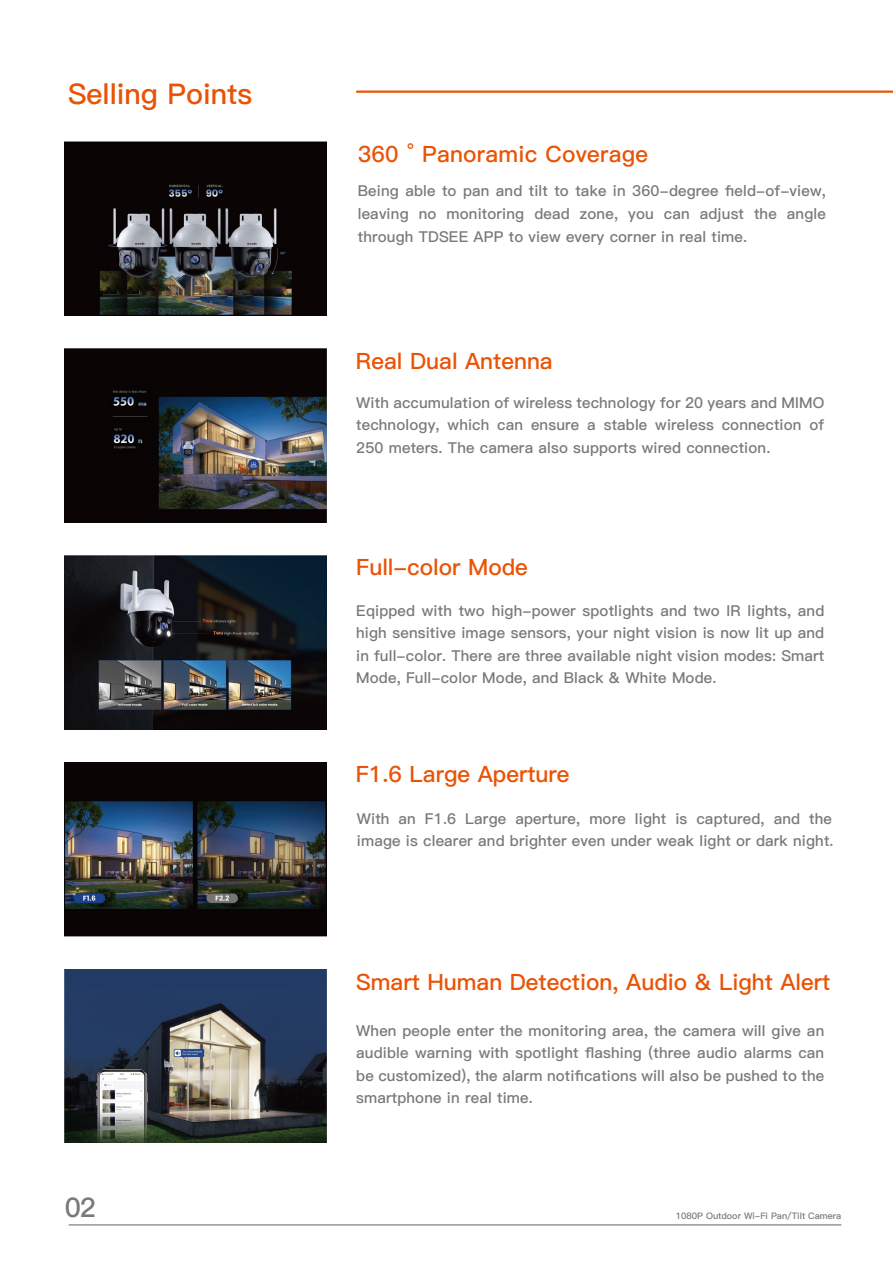
<style>
.page{position:relative;width:893px;height:1263px;background:#fff}
.page>*{position:absolute;margin:0;border:0;box-sizing:border-box;transform-origin:0 0}
.t1{font:28.5px "Ping Fang SC Bold";color:#ea5305}
.t2{font:27px "Ping Fang SC Bold";color:#7a7979}
.t3{font:22.5px "Ping Fang SC Bold";color:#ea5305}
.t4{font:15px/22.5px "Ping Fang SC Bold";letter-spacing:.01em;color:#7a7979;text-align:justify}
.t5{font:9px "Ping Fang SC Bold";color:#7a7979}
</style>
<div class="page">
<hr style="left:69px;top:1224px;width:772px;height:1px;background:#646363">
<hr style="left:356px;top:91px;width:537px;height:2px;background:#ea5504">
<img style="left:65px;top:349px;width:262px;height:173px">
<img style="left:65px;top:555px;width:262px;height:174px">
<img style="left:65px;top:762px;width:262px;height:174px">
<img style="left:64px;top:969px;width:263px;height:174px">
<img style="left:65px;top:142px;width:262px;height:174px">
<img style="left:109px;top:386px;width:46px;height:68px">
<h1 class="t1" style="left:68px;top:77px;width:186px">Selling Points</h1>
<h2 class="t2" style="left:65px;top:1191px;width:33px">02</h2>
<h3 class="t3" style="left:358px;top:140px;width:292px">360 ° Panoramic Coverage</h3>
<p class="t4" style="left:358px;top:180px;width:470px">Being able to pan and tilt to take in 360-degree field-of-view, leaving no monitoring dead zone, you can adjust the angle through TDSEE APP to view every corner in real time.</p>
<h3 class="t3" style="left:356px;top:347px;width:198px">Real Dual Antenna</h3>
<p class="t4" style="left:356px;top:392px;width:470px">With accumulation of wireless technology for 20 years and MIMO technology, which can ensure a stable wireless connection of 250 meters. The camera also supports wired connection.</p>
<h3 class="t3" style="left:356px;top:553px;width:173px">Full-color Mode</h3>
<p class="t4" style="left:356px;top:600px;width:470px">Eqipped with two high-power spotlights and two IR lights, and high sensitive image sensors, your night vision is now lit up and in full-color. There are three available night vision modes: Smart Mode, Full-color Mode, and Black &amp; White Mode.</p>
<h3 class="t3" style="left:356px;top:761px;width:215px">F1.6 Large Aperture</h3>
<p class="t4" style="left:357px;top:808px;width:478px">With an F1.6 Large aperture, more light is captured, and the image is clearer and brighter even under weak light or dark night.</p>
<h3 class="t3" style="left:356px;top:968px;width:476px">Smart Human Detection, Audio &amp; Light Alert</h3>
<p class="t4" style="left:356px;top:1020px;width:470px">When people enter the monitoring area, the camera will give an audible warning with spotlight flashing (three audio alarms can be customized), the alarm notifications will also be pushed to the smartphone in real time.</p>
<p class="t5" style="left:676px;top:1211px;width:167px">1080P Outdoor Wi-Fi Pan/Tilt Camera</p>
</div>
